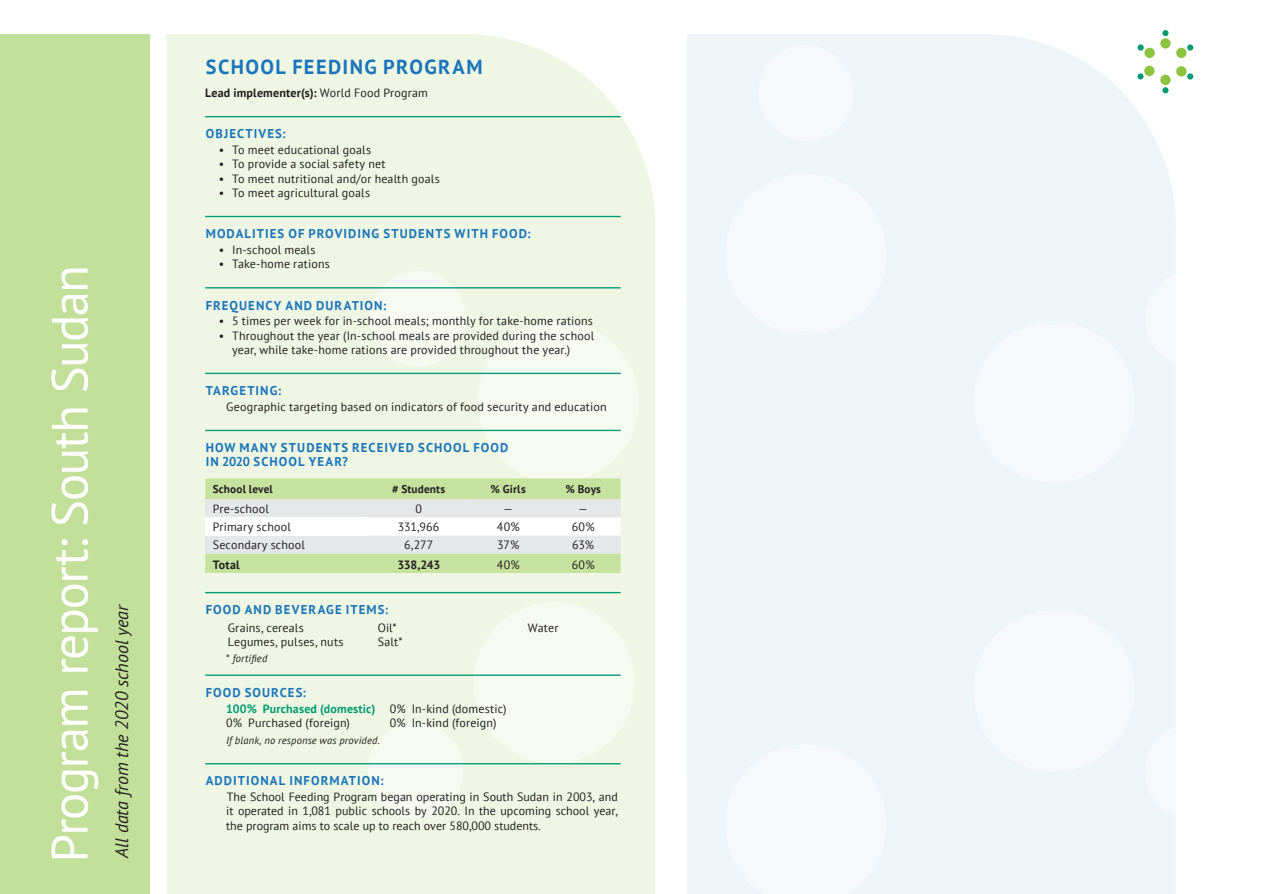
<style>
.page{position:relative;width:1263px;height:894px;background:#fff}
.page>*{position:absolute;margin:0;border:0;box-sizing:border-box;transform-origin:0 0}
.t1{font:51px "PT Sans";letter-spacing:-.035em;color:#fff}
.t2{font:700 20.25px "PT Sans";letter-spacing:.07em;color:#1b75bb}
.t3{font:italic 18px "PT Sans";color:#231f20}
.t4{font:700 12.75px/14.2px "PT Sans";letter-spacing:.085em;color:#1b75bb}
.t5{font:12px/14.2px "PT Sans";letter-spacing:.015em;color:#231f20}
.t6{font:700 12px "PT Sans";letter-spacing:.015em;color:#231f20}
.t7{font:700 11.25px "PT Sans";letter-spacing:.015em;color:#231f20}
.t8{font:italic 10.5px "PT Sans";letter-spacing:.02em;color:#231f20}
.s1{font-weight:400}
.s2{font-style:normal}
.s3{font-weight:700;color:#009b72}
.s4{font-style:inherit}
</style>
<div class="page">
<div style="left:167px;top:34px;width:489px;height:859px;background:#eff7e4"></div>
<div style="left:687px;top:31px;width:493px;height:862px;background:#eef5f9"></div>
<div style="left:477px;top:321px;width:161px;height:161px;background:#f6faf1;border-radius:50%"></div>
<div style="left:725px;top:174px;width:161px;height:161px;background:#f6f9fb;border-radius:50%"></div>
<div style="left:973px;top:321px;width:161px;height:161px;background:#f6f9fb;border-radius:50%"></div>
<div style="left:973px;top:610px;width:161px;height:161px;background:#f6f9fb;border-radius:50%"></div>
<div style="left:725px;top:744px;width:161px;height:149px;background:#f6f9fb"></div>
<div style="left:474px;top:602px;width:161px;height:161px;background:#f6faf1;border-radius:50%"></div>
<div style="left:1145px;top:271px;width:95px;height:95px;background:#fff;border-radius:50%"></div>
<div style="left:1145px;top:723px;width:95px;height:96px;background:#fff;border-radius:50%"></div>
<div style="left:368px;top:722px;width:95px;height:96px;background:#f6faf1;border-radius:50%"></div>
<div style="left:370px;top:271px;width:96px;height:95px;background:#f6faf1;border-radius:50%"></div>
<div style="left:758px;top:45px;width:95px;height:96px;background:#f6f9fb;border-radius:50%"></div>
<div style="left:0;top:34px;width:150px;height:859px;background:#c2e099"></div>
<div style="left:1144px;top:48px;width:10px;height:10px;background:#8bc53f;border-radius:50%"></div>
<div style="left:1160px;top:38px;width:10px;height:11px;background:#8bc53f;border-radius:50%"></div>
<div style="left:1176px;top:48px;width:10px;height:10px;background:#8bc53f;border-radius:50%"></div>
<div style="left:1176px;top:66px;width:10px;height:10px;background:#8bc53f;border-radius:50%"></div>
<div style="left:1160px;top:75px;width:10px;height:10px;background:#8bc53f;border-radius:50%"></div>
<div style="left:1144px;top:66px;width:10px;height:10px;background:#8bc53f;border-radius:50%"></div>
<div style="left:1187px;top:44px;width:6px;height:7px;background:#009b72;border-radius:50%"></div>
<svg style="left:1187px;top:73px;width:6px;height:6px"></svg>
<svg style="left:1162px;top:87px;width:6px;height:6px"></svg>
<svg style="left:1137px;top:73px;width:6px;height:6px"></svg>
<div style="left:1137px;top:44px;width:6px;height:7px;background:#009b72;border-radius:50%"></div>
<svg style="left:1162px;top:30px;width:6px;height:6px"></svg>
<hr style="left:205px;top:116px;width:415px;height:1px;background:#009b72">
<hr style="left:205px;top:216px;width:415px;height:1px;background:#009b72">
<hr style="left:205px;top:287px;width:415px;height:1px;background:#009b72">
<hr style="left:205px;top:372px;width:415px;height:2px;background:#009b72">
<hr style="left:205px;top:429px;width:415px;height:2px;background:#009b72">
<hr style="left:205px;top:591px;width:415px;height:2px;background:#009b72">
<hr style="left:205px;top:674px;width:415px;height:1px;background:#009b72">
<hr style="left:205px;top:762px;width:415px;height:2px;background:#009b72">
<svg style="left:205px;top:478px;width:416px;height:94px"></svg>
<h1 class="t1" style="left:37px;top:862px;width:598px;rotate:-90deg">Program report: South Sudan</h1>
<h3 class="t3" style="left:110px;top:857px;width:255px;rotate:-90deg">All data from the 2020 school year</h3>
<h2 class="t2" style="left:206px;top:53px;width:278px">SCHOOL FEEDING PROGRAM</h2>
<p class="t6" style="left:205px;top:85px;width:224px">Lead implementer(s): <span class="s1">World Food Program</span></p>
<p class="t4" style="left:206px;top:126px;width:81px">OBJECTIVES:</p>
<p class="t5" style="left:219px;top:142px;width:154px">• To meet educational goals</p>
<p class="t5" style="left:219px;top:157px;width:168px">• To provide a social safety net</p>
<p class="t5" style="left:219px;top:171px;width:223px">• To meet nutritional and/or health goals</p>
<p class="t5" style="left:219px;top:185px;width:153px">• To meet agricultural goals</p>
<p class="t4" style="left:206px;top:226px;width:326px">MODALITIES OF PROVIDING STUDENTS WITH FOOD:</p>
<p class="t5" style="left:219px;top:242px;width:98px">• In-school meals</p>
<p class="t5" style="left:219px;top:256px;width:113px">• Take-home rations</p>
<p class="t4" style="left:206px;top:297px;width:182px">FREQUENCY AND DURATION:</p>
<p class="t5" style="left:219px;top:313px;width:376px">• 5 times per week for in-school meals; monthly for take-home rations</p>
<p class="t5" style="left:232px;top:328px;width:363px;text-indent:-14px">• Throughout the year (In-school meals are provided during the school year, while take-home rations are provided throughout the year.)</p>
<p class="t4" style="left:206px;top:383px;width:77px">TARGETING:</p>
<p class="t5" style="left:226px;top:399px;width:382px">Geographic targeting based on indicators of food security and education</p>
<p class="t4" style="left:206px;top:440px;width:304px">HOW MANY STUDENTS RECEIVED SCHOOL FOOD<br>IN 2020 SCHOOL YEAR?</p>
<p class="t7" style="left:213px;top:481px;width:62px">School level</p>
<p class="t7" style="left:392px;top:481px;width:55px"># Students</p>
<p class="t7" style="left:490px;top:481px;width:37px">% Girls</p>
<p class="t7" style="left:565px;top:481px;width:37px">% Boys</p>
<p class="t5" style="left:213px;top:501px;width:58px">Pre-school</p>
<p class="t5" style="left:415px;top:501px;width:8px">0</p>
<p class="t5" style="left:503px;top:501px;width:11px">—</p>
<p class="t5" style="left:578px;top:501px;width:11px">—</p>
<p class="t5" style="left:213px;top:519px;width:80px">Primary school</p>
<p class="t5" style="left:398px;top:519px;width:43px">331,966</p>
<p class="t5" style="left:496px;top:519px;width:25px">40%</p>
<p class="t5" style="left:572px;top:519px;width:24px">60%</p>
<p class="t5" style="left:213px;top:537px;width:94px">Secondary school</p>
<p class="t5" style="left:404px;top:537px;width:31px">6,277</p>
<p class="t5" style="left:497px;top:537px;width:24px">37%</p>
<p class="t5" style="left:572px;top:537px;width:23px">63%</p>
<p class="t6" style="left:213px;top:556px;width:28px">Total</p>
<p class="t6" style="left:397px;top:556px;width:44px">338,243</p>
<p class="t5" style="left:497px;top:556px;width:25px">40%</p>
<p class="t5" style="left:572px;top:556px;width:24px">60%</p>
<p class="t4" style="left:206px;top:602px;width:184px">FOOD AND BEVERAGE ITEMS:</p>
<p class="t8" style="left:226px;top:651px;width:43px"><span class="s2">*</span> fortified</p>
<p class="t4" style="left:206px;top:684px;width:102px">FOOD SOURCES:</p>
<p class="t5" style="left:226px;top:700px;width:282px"><span class="s3">100% Purchased (domestic)</span> 0% In-kind (domestic)<br>0% Purchased (foreign)</p>
<p class="t5" style="left:228px;top:619px;width:117px">Grains, cereals<br>Legumes, pulses, nuts</p>
<p class="t5" style="left:378px;top:619px;width:26px">Oil*<br>Salt*</p>
<p class="t5" style="left:528px;top:619px;width:32px">Water</p>
<p class="t5" style="left:390px;top:715px;width:108px">0% In-kind (foreign)</p>
<p class="t8" style="left:226px;top:733px;width:155px">If blank, no response was provided.</p>
<p class="t4" style="left:206px;top:773px;width:179px">ADDITIONAL INFORMATION:</p>
<p class="t5" style="left:226px;top:789px;width:393px;text-align:justify">The School Feeding Program began operating in South Sudan in 2003, and it operated in 1,081 public schools by 2020. In the <span class="s4">upcoming</span> school year, the program aims to scale up to reach over 580,000 students.</p>
</div>
